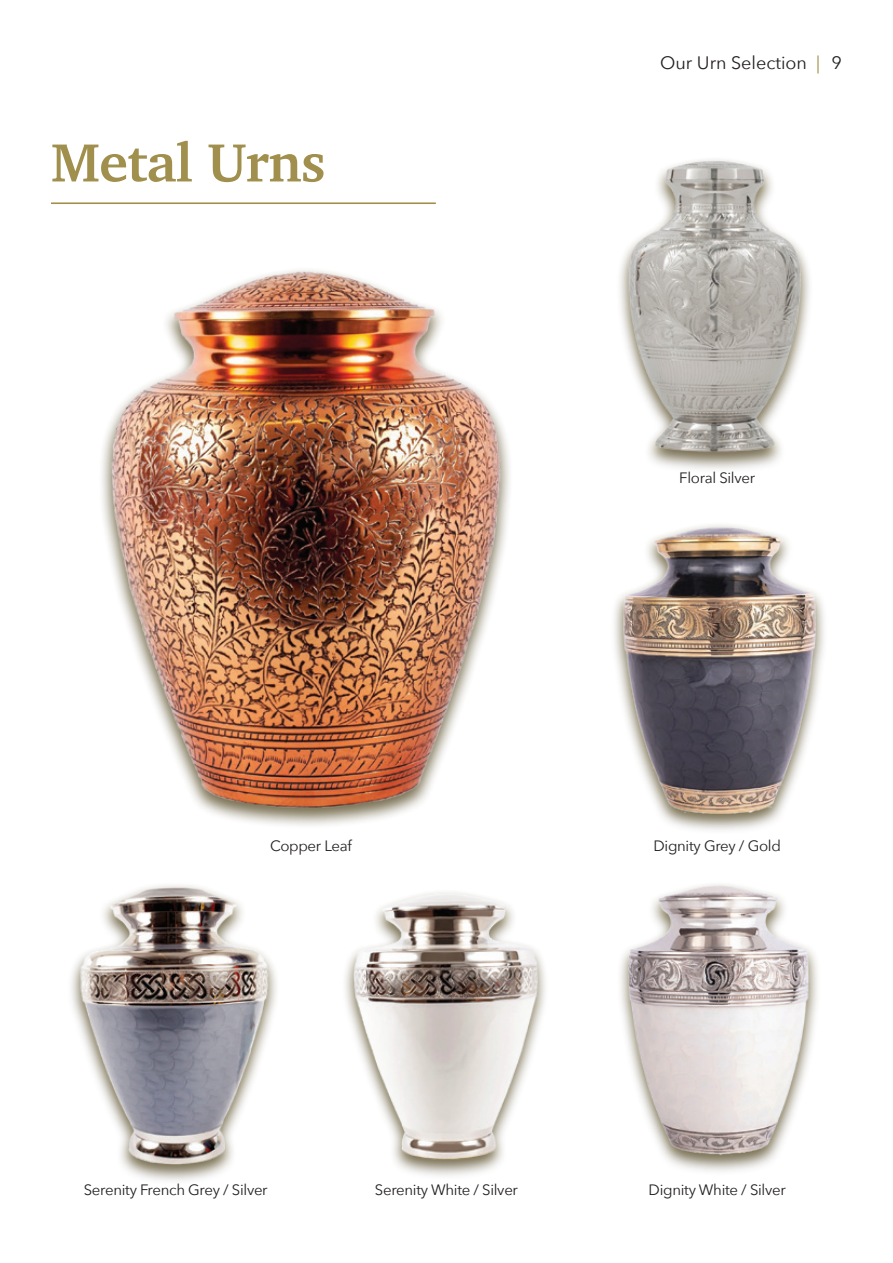
<style>
.page{position:relative;width:893px;height:1263px;background:#fff}
.page>*{position:absolute;margin:0;border:0;box-sizing:border-box;transform-origin:0 0}
.t1{font:700 55.05px "Charter";letter-spacing:-.01em;color:#a18f4d}
.t2{font:18px "Avenir Next";color:#231f20}
.t3{font:15px "Avenir Next";letter-spacing:-.02em;color:#231f20}
.s1{color:#a18f4d}
</style>
<div class="page">
<div style="left:67px;top:881px;width:213px;height:305px;background:#231f20;opacity:.45"></div>
<img style="left:67px;top:881px;width:213px;height:296px">
<div style="left:615px;top:880px;width:207px;height:296px;background:#231f20;opacity:.45"></div>
<img style="left:619px;top:880px;width:196px;height:287px">
<img style="left:614px;top:524px;width:210px;height:304px">
<div style="left:615px;top:155px;width:199px;height:317px;background:#231f20;opacity:.45"></div>
<img style="left:615px;top:155px;width:199px;height:309px">
<img style="left:101px;top:270px;width:409px;height:556px">
<div style="left:340px;top:888px;width:210px;height:293px;background:#231f20;opacity:.45"></div>
<img style="left:340px;top:888px;width:210px;height:282px">
<hr style="left:51px;top:202px;width:385px;height:2px;background:#a18f4d">
<h1 class="t1" style="left:51px;top:115px;width:276px">Metal Urns</h1>
<p class="t3" style="left:270px;top:833px;width:83px">Copper Leaf</p>
<p class="t2" style="left:660px;top:48px;width:183px">Our Urn Selection <span class="s1">|</span> 9</p>
<p class="t3" style="left:679px;top:466px;width:77px">Floral Silver</p>
<p class="t3" style="left:653px;top:833px;width:129px">Dignity Grey / Gold</p>
<p class="t3" style="left:84px;top:1177px;width:185px">Serenity French Grey / Silver</p>
<p class="t3" style="left:375px;top:1177px;width:145px">Serenity White / Silver</p>
<p class="t3" style="left:649px;top:1177px;width:139px">Dignity White / Silver</p>
</div>
